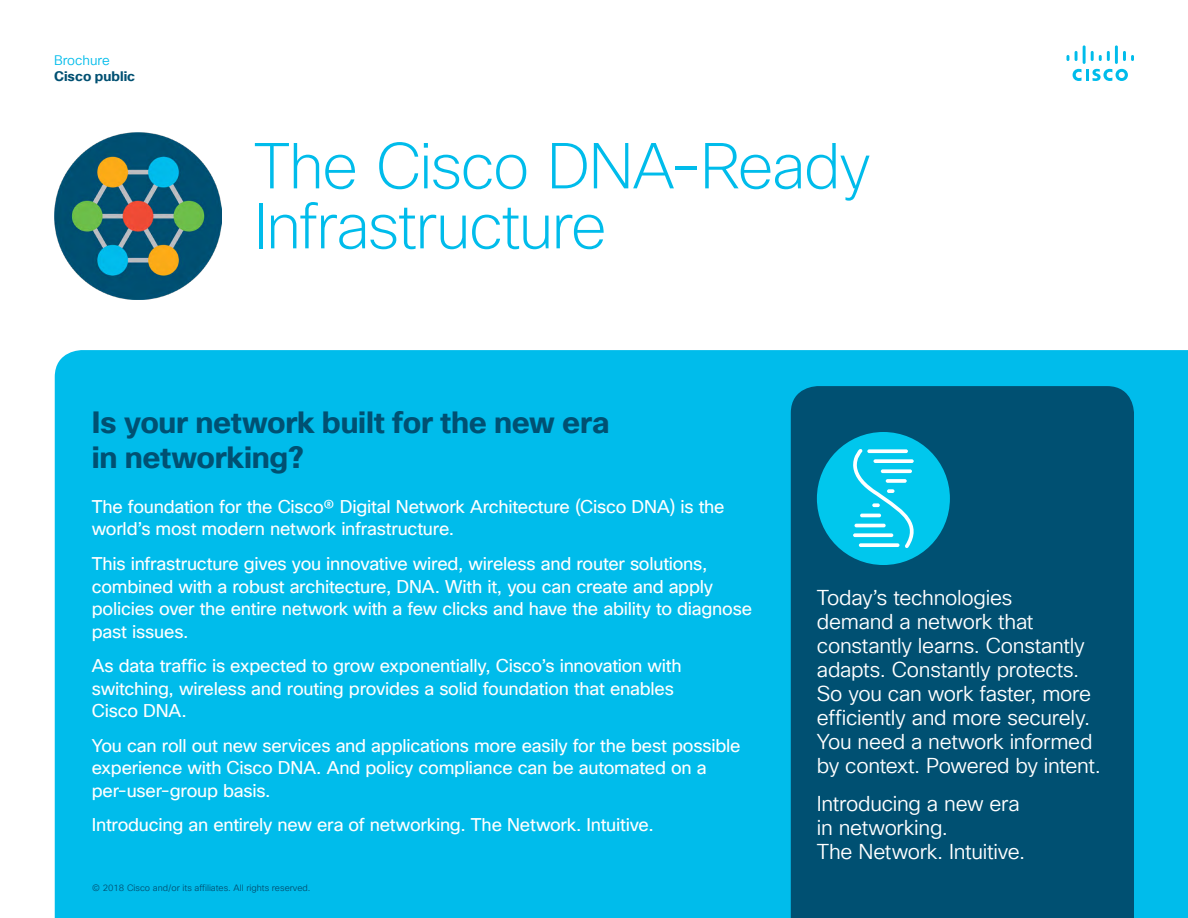
<style>
.page{position:relative;width:1188px;height:918px;background:#fff}
.page>*{position:absolute;margin:0;border:0;box-sizing:border-box;transform-origin:0 0}
.t1{font:200 63px/60px "Cisco Sans TT";letter-spacing:-.025em;color:#00bceb}
.t2{font:700 30px/34.5px "Cisco Sans TT";letter-spacing:-.01em;color:#005072}
.t3{font:21px/24px "Cisco Sans TT Light";letter-spacing:-.015em;color:#fff}
.t4{font:18px/22.5px "Cisco Sans TT";letter-spacing:-.015em;color:#fff}
.t5{font:700 13.5px "Cisco Sans TT";color:#005072}
.t6{font:13.5px "Cisco Sans TT Light";color:#00bceb}
.t7{font:9px "Cisco Sans TT Light";color:#005072}
</style>
<div class="page">
<svg style="left:1073px;top:69px;width:55px;height:12px"></svg>
<svg style="left:1067px;top:55px;width:2px;height:6px"></svg>
<svg style="left:1075px;top:51px;width:3px;height:10px"></svg>
<hr style="left:1083px;top:45px;width:3px;height:19px;background:#00bceb">
<svg style="left:1091px;top:51px;width:19px;height:10px"></svg>
<hr style="left:1115px;top:45px;width:3px;height:19px;background:#00bceb">
<svg style="left:1123px;top:51px;width:11px;height:10px"></svg>
<div style="left:55px;top:350px;width:1133px;height:568px;background:#00bceb"></div>
<div style="left:791px;top:386px;width:343px;height:532px;background:#005072"></div>
<img style="left:54px;top:132px;width:167px;height:168px">
<div style="left:817px;top:432px;width:133px;height:133px;background:#00c7ed;border-radius:50%"></div>
<svg style="left:853px;top:449px;width:61px;height:99px"></svg>
<p class="t6" style="left:54px;top:51px;width:57px">Brochure</p>
<p class="t5" style="left:54px;top:67px;width:83px">Cisco public</p>
<h1 class="t1" style="left:254px;top:138px;width:618px">The Cisco DNA-Ready<br>Infrastructure</h1>
<h2 class="t2" style="left:92px;top:406px;width:519px">Is your network built for the new era in networking?</h2>
<p class="t4" style="left:92px;top:496px;width:634px">The foundation for the Cisco® Digital Network Architecture (Cisco DNA) is the world’s most modern network infrastructure.</p>
<p class="t4" style="left:92px;top:553px;width:662px">This infrastructure gives you innovative wired, wireless and router solutions, combined with a robust architecture, DNA. With it, you can create and apply policies over the entire network with a few clicks and have the ability to diagnose past issues.</p>
<p class="t4" style="left:92px;top:655px;width:591px">As data traffic is expected to grow exponentially, Cisco’s innovation with switching, wireless and routing provides a solid foundation that enables<br>Cisco DNA.</p>
<p class="t4" style="left:92px;top:735px;width:650px">You can roll out new services and applications more easily for the best possible experience with Cisco DNA. And policy compliance can be automated on a per-user-group basis.</p>
<p class="t4" style="left:92px;top:814px;width:563px">Introducing an entirely new era of networking. The Network. Intuitive.</p>
<p class="t7" style="left:92px;top:882px;width:220px">© 2018 Cisco and/or its affiliates. All rights reserved.</p>
<p class="t7" style="left:119px;top:882px;width:7px">7</p>
<p class="t3" style="left:817px;top:586px;width:285px">Today’s technologies<br>demand a network that constantly learns. Constantly adapts. Constantly protects.<br>So you can work faster, more efficiently and more securely.<br>You need a network informed by context. Powered by intent.</p>
<p class="t3" style="left:817px;top:792px;width:210px">Introducing a new era in networking.<br>The Network. Intuitive.</p>
</div>
